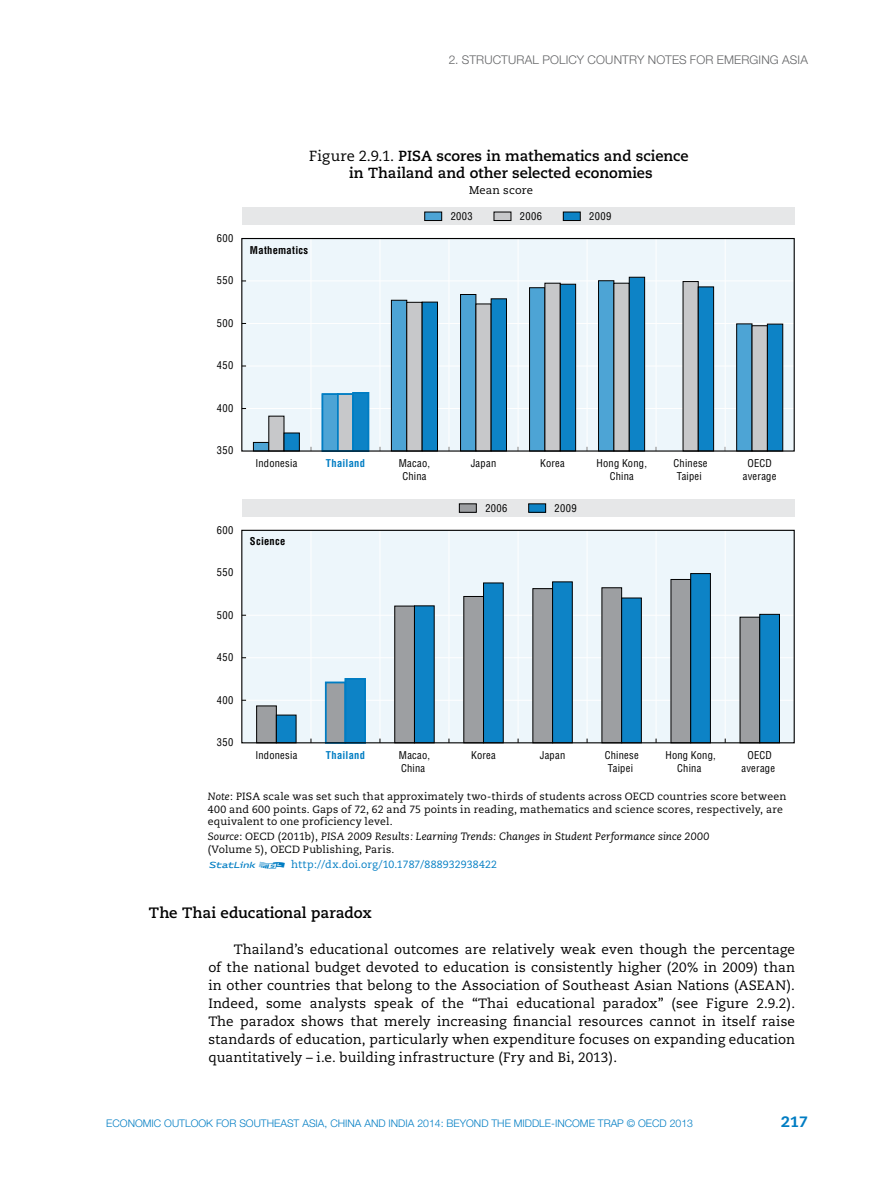
<style>
.page{position:relative;width:893px;height:1191px;background:#fff}
.page>*{position:absolute;margin:0;border:0;box-sizing:border-box;transform-origin:0 0}
.t1{font:700 15px "Caecilia";color:#000}
.t2{font:800 15px "Caecilia";color:#007dc3}
.t3{font:700 14.55px/16.5px "Caecilia";color:#000;text-align:center}
.t4{font:13.5px/18px "Caecilia";letter-spacing:.015em;color:#000;text-align:justify}
.t5{font:300 12px "Helvetica Neue";letter-spacing:.015em;color:#636466}
.t6{font:11.25px "Caecilia";letter-spacing:.015em;color:#000}
.t7{font:italic 10.65px "Caecilia";letter-spacing:.005em;color:#000}
.t8{font:10.5px/12.3px "Caecilia";letter-spacing:.015em;color:#000}
.t9{font:condensed 10.5px/12.8px "Helvetica";letter-spacing:.025em;color:#000;text-align:center}
.t10{font:300 10.5px "Helvetica Neue";color:#007dc3}
.t11{font:10.5px/15.3px "Caecilia";letter-spacing:.015em;color:#007dc3}
.t12{font:700 condensed 10.5px "Helvetica";letter-spacing:.025em;color:#000}
.t13{font:700 condensed 10.5px "Helvetica";letter-spacing:.02em;color:#007dc3}
.s1{font-weight:400}
.s2{font-style:italic}
.s3{font-size:10.5px}
.s4{font-style:normal;font-size:10.5px}
.s5{color:#000}
.s6{font-family:"Stat Link"}
</style>
<div class="page">
<div style="left:242px;top:238px;width:552px;height:213px;background:#edf6fb"></div>
<div style="left:242px;top:208px;width:552px;height:17px;background:#e6e7e8"></div>
<div style="left:242px;top:530px;width:552px;height:213px;background:#edf6fb"></div>
<div style="left:242px;top:499px;width:552px;height:17px;background:#e6e7e8"></div>
<hr style="left:242px;top:408px;width:552px;height:1px;background:#fff">
<hr style="left:242px;top:365px;width:552px;height:1px;background:#fff">
<hr style="left:242px;top:323px;width:552px;height:1px;background:#fff">
<hr style="left:242px;top:280px;width:552px;height:1px;background:#fff">
<svg style="left:268px;top:415px;width:15px;height:37px"></svg>
<svg style="left:283px;top:276px;width:500px;height:176px"></svg>
<hr style="left:311px;top:530px;width:1px;height:213px;background:#fff">
<hr style="left:380px;top:530px;width:1px;height:213px;background:#fff">
<hr style="left:449px;top:530px;width:1px;height:213px;background:#fff">
<hr style="left:518px;top:530px;width:1px;height:213px;background:#fff">
<hr style="left:587px;top:530px;width:1px;height:213px;background:#fff">
<hr style="left:656px;top:530px;width:1px;height:213px;background:#fff">
<hr style="left:725px;top:530px;width:1px;height:213px;background:#fff">
<hr style="left:242px;top:700px;width:552px;height:1px;background:#fff">
<hr style="left:242px;top:657px;width:552px;height:1px;background:#fff">
<hr style="left:242px;top:615px;width:552px;height:1px;background:#fff">
<svg style="left:256px;top:705px;width:20px;height:36px"></svg>
<svg style="left:276px;top:573px;width:504px;height:168px"></svg>
<div style="left:241px;top:530px;width:554px;height:213px;border:1px solid #000"></div>
<div style="left:425px;top:212px;width:17px;height:8px;background:#4da4d5"></div>
<div style="left:424px;top:212px;width:18px;height:9px;border:1px solid #000"></div>
<div style="left:494px;top:212px;width:17px;height:8px;background:#c7c8ca"></div>
<div style="left:494px;top:212px;width:17px;height:9px;border:1px solid #000"></div>
<div style="left:563px;top:212px;width:17px;height:8px;background:#0d83c6"></div>
<div style="left:563px;top:212px;width:18px;height:9px;border:1px solid #000"></div>
<div style="left:459px;top:504px;width:17px;height:8px;background:#9d9fa2"></div>
<div style="left:459px;top:503px;width:18px;height:10px;border:1px solid #000"></div>
<div style="left:529px;top:504px;width:17px;height:8px;background:#0d83c6"></div>
<div style="left:528px;top:503px;width:18px;height:10px;border:1px solid #000"></div>
<hr style="left:311px;top:238px;width:1px;height:213px;background:#fff">
<hr style="left:380px;top:238px;width:1px;height:213px;background:#fff">
<hr style="left:449px;top:238px;width:1px;height:213px;background:#fff">
<hr style="left:518px;top:238px;width:1px;height:213px;background:#fff">
<hr style="left:587px;top:238px;width:1px;height:213px;background:#fff">
<hr style="left:656px;top:238px;width:1px;height:213px;background:#fff">
<hr style="left:725px;top:238px;width:1px;height:213px;background:#fff">
<div style="left:241px;top:238px;width:554px;height:213px;border:1px solid #000"></div>
<p class="t5" style="left:449px;top:52px;width:361px">2. STRUCTURAL POLICY COUNTRY NOTES FOR EMERGING AS IA</p>
<p class="t3" style="left:309px;top:148px;width:381px"><span class="s1">Figure 2.9.1.</span> PISA scores in mathematics and science in Thailand and other selected economies</p>
<p class="t6" style="left:469px;top:184px;width:65px">Mean score</p>
<p class="t9" style="left:217px;top:231px;width:18px">600</p>
<p class="t9" style="left:217px;top:274px;width:18px">550</p>
<p class="t9" style="left:217px;top:316px;width:18px">500</p>
<p class="t9" style="left:217px;top:359px;width:18px">450</p>
<p class="t9" style="left:217px;top:402px;width:18px">400</p>
<p class="t9" style="left:217px;top:444px;width:18px">350</p>
<p class="t9" style="left:217px;top:523px;width:18px">600</p>
<p class="t9" style="left:217px;top:566px;width:18px">550</p>
<p class="t9" style="left:217px;top:608px;width:18px">500</p>
<p class="t9" style="left:217px;top:651px;width:18px">450</p>
<p class="t9" style="left:217px;top:693px;width:18px">400</p>
<p class="t9" style="left:217px;top:736px;width:18px">350</p>
<p class="t12" style="left:250px;top:244px;width:60px">Mathematics</p>
<p class="t9" style="left:451px;top:210px;width:24px">2003</p>
<p class="t9" style="left:520px;top:210px;width:24px">2006</p>
<p class="t9" style="left:589px;top:210px;width:24px">2009</p>
<p class="t9" style="left:255px;top:457px;width:43px">Indonesia</p>
<p class="t13" style="left:326px;top:457px;width:40px">Thailand</p>
<p class="t9" style="left:399px;top:457px;width:33px">Macao,<br>China</p>
<p class="t9" style="left:471px;top:457px;width:27px">Japan</p>
<p class="t9" style="left:540px;top:457px;width:26px">Korea</p>
<p class="t9" style="left:597px;top:457px;width:52px">Hong Kong,<br>China</p>
<p class="t9" style="left:674px;top:457px;width:36px">Chinese<br>Taipei</p>
<p class="t9" style="left:743px;top:457px;width:35px">OECD average</p>
<p class="t12" style="left:250px;top:535px;width:37px">Science</p>
<p class="t9" style="left:485px;top:502px;width:24px">2006</p>
<p class="t9" style="left:555px;top:502px;width:24px">2009</p>
<p class="t9" style="left:255px;top:749px;width:43px">Indonesia</p>
<p class="t13" style="left:326px;top:749px;width:40px">Thailand</p>
<p class="t9" style="left:399px;top:749px;width:33px;text-align:left">Macao,<br>China</p>
<p class="t9" style="left:471px;top:749px;width:26px">Korea</p>
<p class="t9" style="left:540px;top:749px;width:27px">Japan</p>
<p class="t9" style="left:605px;top:749px;width:36px">Chinese<br>Taipei</p>
<p class="t9" style="left:665px;top:749px;width:52px">Hong Kong,<br>China</p>
<p class="t9" style="left:742px;top:749px;width:35px">OECD average</p>
<p class="t8" style="left:208px;top:790px;width:580px"><span class="s2">Note</span>: PISA scale was set such that approximately two-thirds of students across OECD countries score between<br>400 and 600 points. Gaps of 72, 62 and 75 points in reading, mathematics and science scores, respectively, are equivalent to one proficiency level.</p>
<p class="t7" style="left:208px;top:830px;width:503px"><span class="s3">Source</span><span class="s4">: OECD (2011b),</span> PISA 2009 Results: Learning Trends: Changes in Student Performance since 2000</p>
<p class="t11" style="left:208px;top:841px;width:291px"><span class="s5">(Volume 5), OECD Publishing, Paris.<br></span><span class="s6">12</span> http://dx.doi.org/10.1787/888932938422</p>
<p class="t1" style="left:149px;top:904px;width:225px">The Thai educational paradox</p>
<p class="t4" style="left:208px;top:941px;width:588px;text-indent:26px">Thailand’s educational outcomes are relatively weak even though the percentage of the national budget devoted to education is consistently higher (20% in 2009) than in other countries that belong to the Association of Southeast Asian Nations (ASEAN).<br>Indeed, some analysts speak of the “Thai educational paradox” (see Figure 2.9.2).<br>The paradox shows that merely increasing financial resources cannot in itself raise standards of education, particularly when expenditure focuses on expanding education quantitatively – i.e. building infrastructure (Fry and Bi, 2013).</p>
<p class="t10" style="left:106px;top:1117px;width:588px">ECONOMIC OUTLOOK FOR SOUTHEAST ASIA, CHINA AND INDIA 2014: BEYOND THE MIDDLE-INCOME TRAP © OECD 2013</p>
<p class="t2" style="left:781px;top:1112px;width:28px">217</p>
</div>
